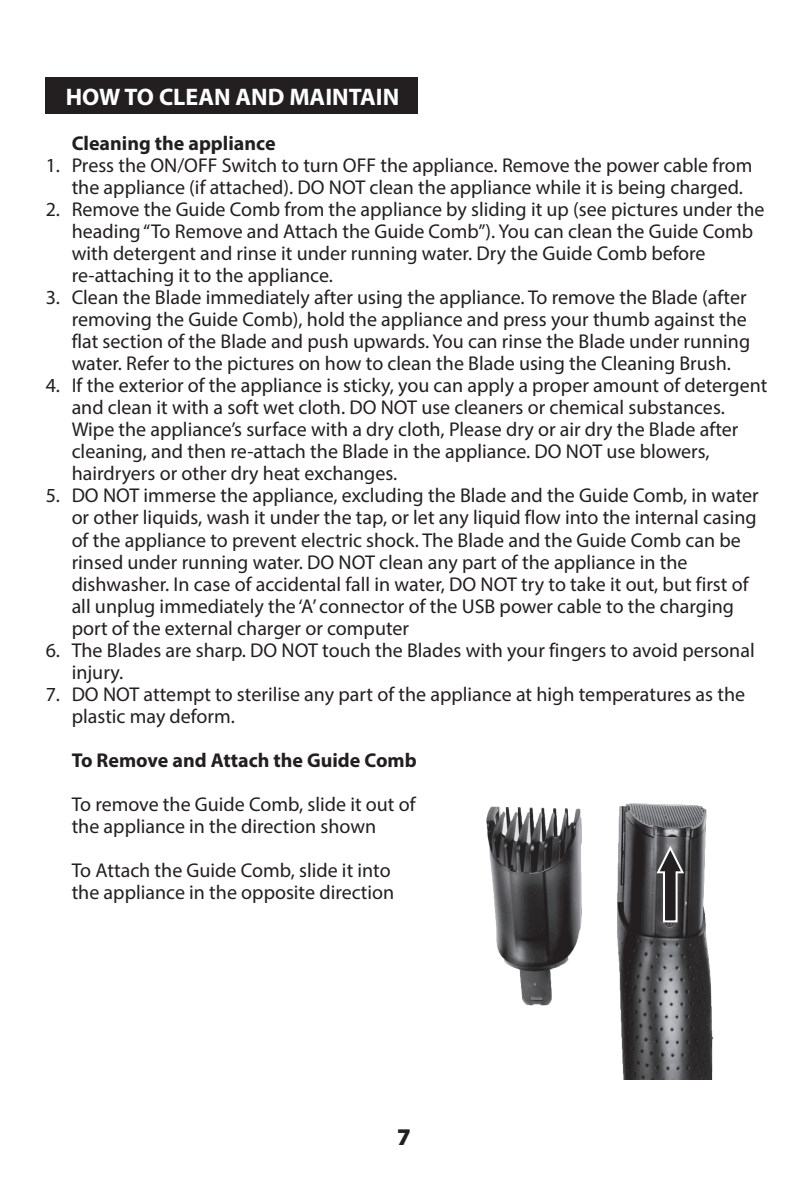
<style>
.page{position:relative;width:808px;height:1191px;background:#fff}
.page>*{position:absolute;margin:0;border:0;box-sizing:border-box;transform-origin:0 0}
.t1{font:700 24px "Myriad Pro";color:#fff}
.t2{font:900 24px "Myriad Pro";color:#231f20}
.t3{font:20px/22px "Myriad Pro";color:#231f20}
.t4{font:700 20px "Myriad Pro";color:#231f20}
</style>
<div class="page">
<div style="left:46px;top:77px;width:372px;height:37px;background:#231f20"></div>
<img style="left:487px;top:803px;width:226px;height:276px">
<svg style="left:655px;top:843px;width:30px;height:80px;background:#565556"></svg>
<p class="t1" style="left:66px;top:81px;width:335px">HOW TO CLEAN AND MAINTAIN</p>
<p class="t3" style="left:46px;top:154px;width:16px">1.</p>
<p class="t3" style="left:46px;top:198px;width:16px">2.</p>
<p class="t3" style="left:46px;top:286px;width:16px">3.</p>
<p class="t3" style="left:46px;top:374px;width:16px">4.</p>
<p class="t3" style="left:46px;top:484px;width:16px">5.</p>
<p class="t3" style="left:46px;top:638px;width:16px">6.</p>
<p class="t3" style="left:46px;top:682px;width:16px">7.</p>
<p class="t4" style="left:72px;top:131px;width:205px">Cleaning the appliance</p>
<p class="t3" style="left:72px;top:154px;width:697px">Press the ON/OFF Switch to turn OFF the appliance. Remove the power cable from the appliance (if attached). DO NOT clean the appliance while it is being charged.<br>Remove the Guide Comb from the appliance by sliding it up (see pictures under the heading “To Remove and Attach the Guide Comb”). You can clean the Guide Comb with detergent and rinse it under running water. Dry the Guide Comb before re-attaching it to the appliance.<br>Clean the Blade immediately after using the appliance. To remove the Blade (after removing the Guide Comb), hold the appliance and press your thumb against the flat section of the Blade and push upwards. You can rinse the Blade under running water. Refer to the pictures on how to clean the Blade using the Cleaning Brush.<br>If the exterior of the appliance is sticky, you can apply a proper amount of detergent and clean it with a soft wet cloth. DO NOT use cleaners or chemical substances.<br>Wipe the appliance’s surface with a dry cloth, Please dry or air dry the Blade after cleaning, and then re-attach the Blade in the appliance. DO NOT use blowers, hairdryers or other dry heat exchanges.<br>DO NOT immerse the appliance, excluding the Blade and the Guide Comb, in water or other liquids, wash it under the tap, or let any liquid flow into the internal casing of the appliance to prevent electric shock. The Blade and the Guide Comb can be rinsed under running water. DO NOT clean any part of the appliance in the dishwasher. In case of accidental fall in water, DO NOT try to take it out, but first of all unplug immediately the ‘A’ connector of the USB power cable to the charging port of the external charger or computer<br>The Blades are sharp. DO NOT touch the Blades with your fingers to avoid personal injury.<br>DO NOT attempt to sterilise any part of the appliance at high temperatures as the plastic may deform.</p>
<p class="t4" style="left:72px;top:747px;width:347px">To Remove and Attach the Guide Comb</p>
<p class="t3" style="left:72px;top:792px;width:345px">To remove the Guide Comb, slide it out of the appliance in the direction shown</p>
<p class="t3" style="left:72px;top:858px;width:324px">To Attach the Guide Comb, slide it into the appliance in the opposite direction</p>
<p class="t2" style="left:397px;top:1121px;width:15px">7</p>
</div>
